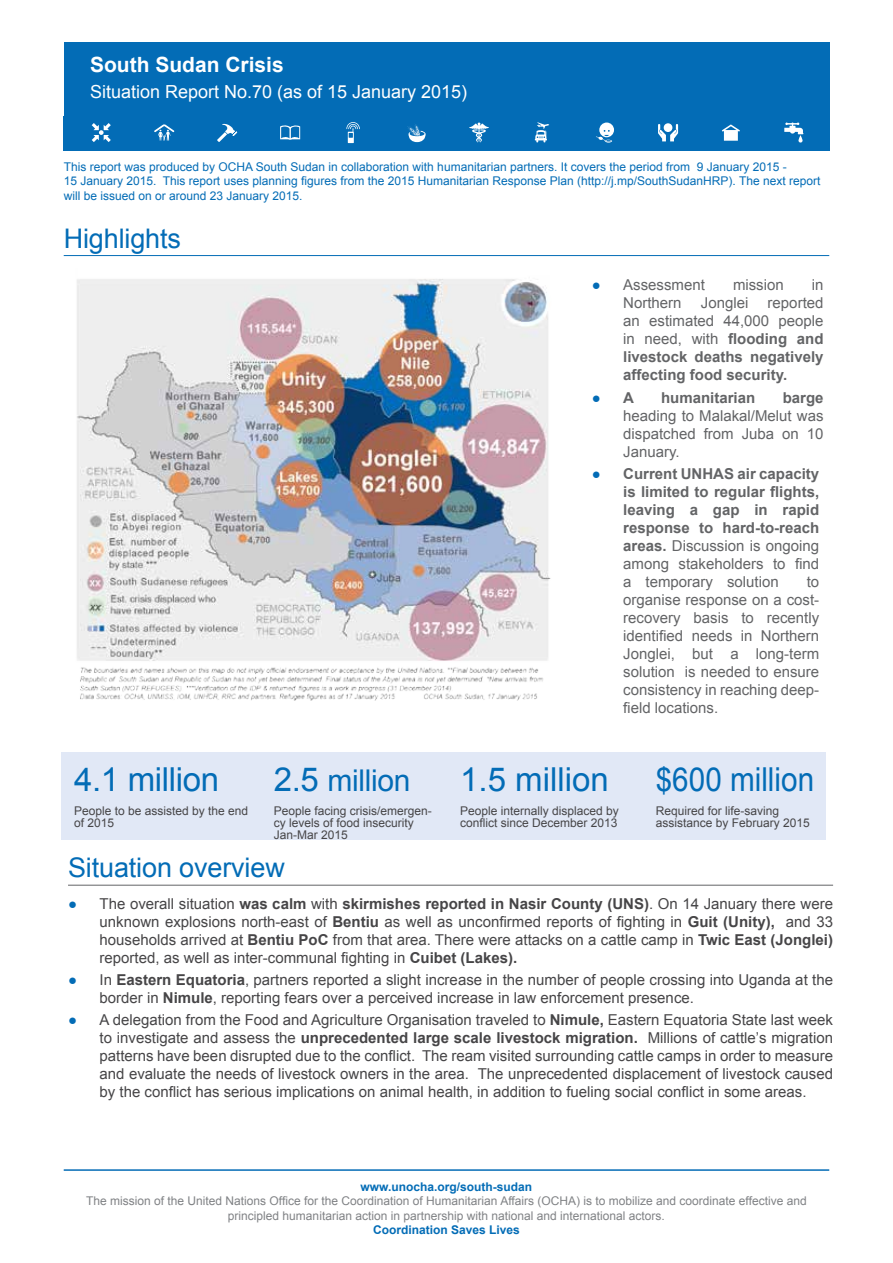
<style>
.page{position:relative;width:893px;height:1263px;background:#fff}
.page>*{position:absolute;margin:0;border:0;box-sizing:border-box;transform-origin:0 0}
.t1{font:33px "Arial";color:#036cb6}
.t2{font:33px "Arial";color:#036cb6;scale:.9 1}
.t3{font:30px "Arial";letter-spacing:-.01em;color:#036cb6}
.t4{font:27px "Arial";letter-spacing:-.005em;color:#036cb6}
.t5{font:700 21px "Arial";color:#fff}
.t6{font:18px "Arial";color:#fff}
.t7{font:15px/18px "Arial";color:#464547;text-align:justify}
.t8{font:700 15px/18px "Arial";color:#636466;text-align:justify}
.t9{font:15px/18px "Arial";color:#636466;text-align:justify}
.t10{font:15px "Arial";color:#036cb6}
.t11{font:12px/14.4px "Arial";color:#036cb6}
.t12{font:12px/14.4px "Arial";color:#808285;text-align:center}
.t13{font:12px/12px "Arial";color:#464547}
.t14{font:700 12px "Arial";color:#036cb6}
.s1{font-size:33px}
.s2{color:#036cb6}
.s3{font-weight:400}
.s4{font-weight:700;color:#636466}
.s5{font-weight:400;color:#036cb6}
.s6{font-weight:700}
</style>
<div class="page">
<div style="left:64px;top:42px;width:765px;height:108px;background:#036cb6"></div>
<hr style="left:64px;top:255px;width:765px;height:1px;background:#036cb6">
<hr style="left:64px;top:1169px;width:765px;height:2px;background:#036cb6">
<svg style="left:658px;top:123px;width:20px;height:18px"></svg>
<svg style="left:154px;top:124px;width:20px;height:17px"></svg>
<svg style="left:217px;top:124px;width:20px;height:18px"></svg>
<svg style="left:280px;top:125px;width:20px;height:15px"></svg>
<svg style="left:784px;top:123px;width:19px;height:20px"></svg>
<svg style="left:722px;top:124px;width:18px;height:17px"></svg>
<svg style="left:346px;top:122px;width:14px;height:21px"></svg>
<svg style="left:469px;top:123px;width:20px;height:20px"></svg>
<svg style="left:535px;top:122px;width:14px;height:20px"></svg>
<svg style="left:407px;top:124px;width:19px;height:18px"></svg>
<svg style="left:596px;top:123px;width:18px;height:20px"></svg>
<svg style="left:92px;top:123px;width:19px;height:19px"></svg>
<hr style="left:68px;top:885px;width:765px;height:1px;background:#636466">
<div style="left:61px;top:753px;width:201px;height:87px;background:#e1e8f6"></div>
<div style="left:262px;top:753px;width:185px;height:87px;background:#e1e8f6"></div>
<div style="left:447px;top:753px;width:197px;height:87px;background:#e1e8f6"></div>
<div style="left:644px;top:753px;width:182px;height:87px;background:#e1e8f6"></div>
<img style="left:77px;top:279px;width:474px;height:421px">
<h3 class="t5" style="left:90px;top:51px;width:195px">South Sudan Crisis</h3>
<p class="t6" style="left:90px;top:80px;width:379px">Situation Report No.70 (as of 15 January 2015)</p>
<p class="t11" style="left:64px;top:159px;width:758px">This report was produced by OCHA South Sudan in collaboration with humanitarian partners. It covers the period from 9 January 2015 -<br>15 January 2015. This report uses planning figures from the 2015 Humanitarian Response Plan (http://j.mp/SouthSudanHRP). The next report will be issued on or around 23 January 2015.</p>
<h3 class="t4" style="left:64px;top:220px;width:119px">Highlights</h3>
<h1 class="t1" style="left:74px;top:758px;width:147px">4.1 million</h1>
<p class="t13" style="left:74px;top:805px;width:176px">People to be assisted by the end of 2015</p>
<h2 class="t3" style="left:274px;top:761px;width:138px"><span class="s1">2.5</span> million</h2>
<p class="t13" style="left:274px;top:805px;width:160px">People facing crisis/emergen&shy;cy levels of food insecurity<br>Jan-Mar 2015</p>
<p class="t9" style="left:592px;top:276px;width:115px"><span class="s2">●</span> Assessment</p>
<p class="t9" style="left:733px;top:276px;width:52px">mission</p>
<p class="t9" style="left:812px;top:276px;width:13px">in</p>
<p class="t9" style="left:623px;top:294px;width:60px">Northern</p>
<p class="t9" style="left:701px;top:294px;width:49px">Jonglei</p>
<p class="t8" style="left:623px;top:294px;width:202px;text-indent:144px"><span class="s3">reported an estimated 44,000 people in need, with</span> flooding and livestock deaths negatively affecting food security.</p>
<p class="t10" style="left:592px;top:387px;width:44px">● <span class="s4">A</span></p>
<p class="t8" style="left:661px;top:389px;width:96px">humanitarian</p>
<p class="t8" style="left:783px;top:389px;width:42px">barge</p>
<p class="t9" style="left:623px;top:406px;width:202px">heading to Malakal/Melut was dispatched from Juba on 10<br>January.</p>
<p class="t8" style="left:623px;top:465px;width:198px;text-indent:-32px"><span class="s5">●</span> Current UNHAS air capacity is limited to regular flights, leaving a gap in rapid response to hard-to-reach areas. <span class="s3">Discussion is ongoing among stakeholders to find a temporary solution</span></p>
<p class="t9" style="left:623px;top:573px;width:197px;text-indent:183px">to organise response on a cost&shy;recovery basis to recently identified needs in Northern Jonglei, but a long-term solution is needed to ensure consistency in reaching deep&shy;field locations.</p>
<h1 class="t1" style="left:460px;top:758px;width:150px">1.5 million</h1>
<p class="t13" style="left:460px;top:805px;width:160px">People internally displaced by conflict since December 2013</p>
<h1 class="t2" style="left:656px;top:758px;width:177px">$600 million</h1>
<p class="t13" style="left:656px;top:805px;width:156px">Required for life-saving assistance by February 2015</p>
<h3 class="t4" style="left:68px;top:850px;width:218px">Situation overview</h3>
<p class="t7" style="left:100px;top:895px;width:735px;text-indent:-31px"><span class="s2">●</span> The overall situation <span class="s6">was calm</span> with <span class="s6">skirmishes reported in Nasir County (UNS)</span>. On 14 January there were unknown explosions north-east of <span class="s6">Bentiu</span> as well as unconfirmed reports of fighting in <span class="s6">Guit (Unity),</span> and 33 households arrived at <span class="s6">Bentiu PoC</span> from that area. There were attacks on a cattle camp in <span class="s6">Twic East (Jonglei) </span>reported, as well as inter-communal fighting in <span class="s6">Cuibet (Lakes).</span></p>
<p class="t7" style="left:100px;top:971px;width:735px;text-indent:-32px"><span class="s2">●</span> In <span class="s6">Eastern Equatoria</span>, partners reported a slight increase in the number of people crossing into Uganda at the border in <span class="s6">Nimule</span>, reporting fears over a perceived increase in law enforcement presence.</p>
<p class="t7" style="left:100px;top:1011px;width:735px;text-indent:-32px"><span class="s2">●</span> A delegation from the Food and Agriculture Organisation traveled to <span class="s6">Nimule,</span> Eastern Equatoria State last week to investigate and assess the <span class="s6">unprecedented large scale livestock migration.</span> Millions of cattle’s migration patterns have been disrupted due to the conflict. The ream visited surrounding cattle camps in order to measure and evaluate the needs of livestock owners in the area. The unprecedented displacement of livestock caused by the conflict has serious implications on animal health, in addition to fueling social conflict in some areas.</p>
<p class="t14" style="left:361px;top:1178px;width:173px">www.unocha.org/south-sudan</p>
<p class="t12" style="left:86px;top:1194px;width:722px">The mission of the United Nations Office for the Coordination of Humanitarian Affairs (OCHA) is to mobilize and coordinate effective and principled humanitarian action in partnership with national and international actors.</p>
<p class="t14" style="left:373px;top:1222px;width:148px">Coordination Saves Lives</p>
</div>
